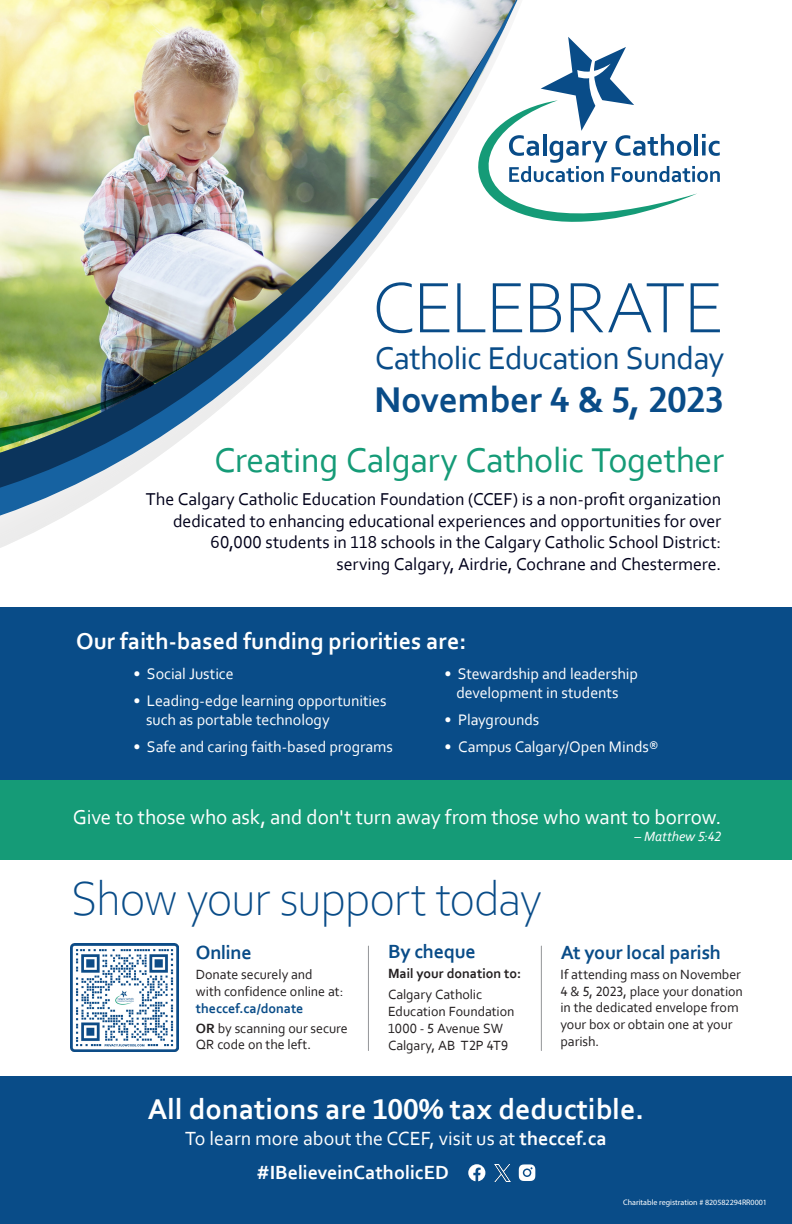
<style>
.page{position:relative;width:792px;height:1224px;background:#fff}
.page>*{position:absolute;margin:0;border:0;box-sizing:border-box;transform-origin:0 0}
.t1{font:300 75px "Corbel";letter-spacing:-.035em;color:#094c88}
.t2{font:300 50px "Corbel";letter-spacing:-.03em;color:#094c88}
.t3{font:700 37.5px "Corbel";letter-spacing:-.01em;color:#094c88}
.t4{font:36px "Corbel";letter-spacing:-.01em;color:#159b77}
.t5{font:33px "Corbel";letter-spacing:-.02em;color:#094c88}
.t6{font:700 30px "Corbel";color:#fff}
.t7{font:700 24px "Corbel";color:#fff}
.t8{font:21px "Corbel";letter-spacing:-.005em;color:#fff}
.t9{font:20px "Corbel";color:#fff}
.t10{font:700 20px "Corbel";letter-spacing:-.015em;color:#094c88}
.t11{font:700 20px "Corbel";letter-spacing:-.005em;color:#fff}
.t12{font:18px/21.6px "Corbel";letter-spacing:-.005em;color:#00001a;text-align:right}
.t13{font:16px/19.2px "Corbel";letter-spacing:-.005em;color:#fff;text-align:center}
.t14{font:14px/16.8px "Corbel";letter-spacing:-.005em;color:#231f20}
.t15{font:700 14px "Corbel";letter-spacing:-.005em;color:#231f20}
.t16{font:italic 14px "Corbel";letter-spacing:-.01em;color:#fff}
.t17{font:8px "Myriad Pro";color:#fff}
.s1{font-weight:700;color:#094c88}
.s2{font-weight:700}
</style>
<div class="page">
<div style="left:0;top:1076px;width:792px;height:148px;background:#094c88"></div>
<img style="left:495px;top:1165px;width:15px;height:16px">
<svg style="left:519px;top:1164px;width:16px;height:17px"></svg>
<svg style="left:468px;top:1164px;width:17px;height:17px"></svg>
<div style="left:0;top:629px;width:792px;height:231px;background:#159b77"></div>
<hr style="left:368px;top:946px;width:1px;height:105px;background:#939598">
<hr style="left:541px;top:946px;width:1px;height:105px;background:#939598">
<img style="left:70px;top:943px;width:108px;height:108px">
<div style="left:0;top:607px;width:792px;height:173px;background:#094c88"></div>
<svg style="left:565px;top:37px;width:155px;height:145px"></svg>
<svg style="left:565px;top:100px;width:132px;height:122px"></svg>
<svg style="left:526px;top:76px;width:39px;height:146px"></svg>
<img style="left:0;top:0;width:526px;height:527px">
<img style="left:0;top:284px;width:217px;height:167px">
<h1 class="t1" style="left:372px;top:259px;width:354px">CELEBRATE</h1>
<h3 class="t5" style="left:375px;top:338px;width:351px">Catholic Education Sunday</h3>
<h3 class="t3" style="left:374px;top:376px;width:351px">November 4 &amp; 5, 2023</h3>
<h3 class="t4" style="left:214px;top:438px;width:511px">Creating Calgary Catholic Together</h3>
<p class="t12" style="left:146px;top:488px;width:577px">The Calgary Catholic Education Foundation (CCEF) is a non-profit organization dedicated to enhancing educational experiences and opportunities for over 60,000 students in 118 schools in the Calgary Catholic School District:<br>serving Calgary, Airdrie, Cochrane and Chestermere.</p>
<h3 class="t7" style="left:76px;top:626px;width:392px">Our faith-based funding priorities are:</h3>
<p class="t13" style="left:133px;top:664px;width:102px">• Social Justice</p>
<p class="t13" style="left:146px;top:691px;width:242px;text-align:left;text-indent:-13px">• Leading-edge learning opportunities such as portable technology</p>
<p class="t13" style="left:133px;top:737px;width:261px">• Safe and caring faith-based programs</p>
<p class="t13" style="left:444px;top:664px;width:195px">• Stewardship and leadership development in students</p>
<p class="t13" style="left:444px;top:710px;width:96px">• Playgrounds</p>
<p class="t13" style="left:444px;top:737px;width:216px">• Campus Calgary/Open Minds®</p>
<h3 class="t8" style="left:73px;top:804px;width:650px">Give to those who ask, and don't turn away from those who want to borrow.</h3>
<p class="t16" style="left:635px;top:827px;width:88px">– Matthew 5:42</p>
<h2 class="t2" style="left:71px;top:866px;width:473px">Show your support today</h2>
<h3 class="t10" style="left:388px;top:939px;width:89px">By cheque</h3>
<p class="t15" style="left:388px;top:965px;width:135px">Mail your donation to:</p>
<p class="t14" style="left:388px;top:986px;width:128px">Calgary Catholic<br>Education Foundation<br>1000 - 5 Avenue SW<br>Calgary, AB T2P 4T9</p>
<h3 class="t10" style="left:561px;top:940px;width:162px">At your local parish</h3>
<p class="t14" style="left:561px;top:965px;width:184px">If attending mass on November<br>4 &amp; 5, 2023, place your donation in the dedicated envelope from your box or obtain one at your parish.</p>
<h3 class="t10" style="left:196px;top:940px;width:57px">Online</h3>
<p class="t14" style="left:196px;top:966px;width:149px">Donate securely and<br>with confidence online at:</p>
<p class="t14" style="left:196px;top:998px;width:154px;line-height:20px"><span class="s1">theccef.ca/donate<br></span><span class="s2">OR</span> by scanning our secure</p>
<p class="t14" style="left:196px;top:1036px;width:117px">QR code on the left.</p>
<h3 class="t6" style="left:148px;top:1090px;width:498px">All donations are 100% tax deductible.</h3>
<h3 class="t9" style="left:185px;top:1126px;width:423px">To learn more about the CCEF, visit us at <span class="s2">theccef.ca</span></h3>
<h3 class="t11" style="left:257px;top:1160px;width:194px">#IBelieveinCatholicED</h3>
<p class="t17" style="left:623px;top:1197px;width:145px">Charitable registration # 820582294RR0001</p>
</div>
